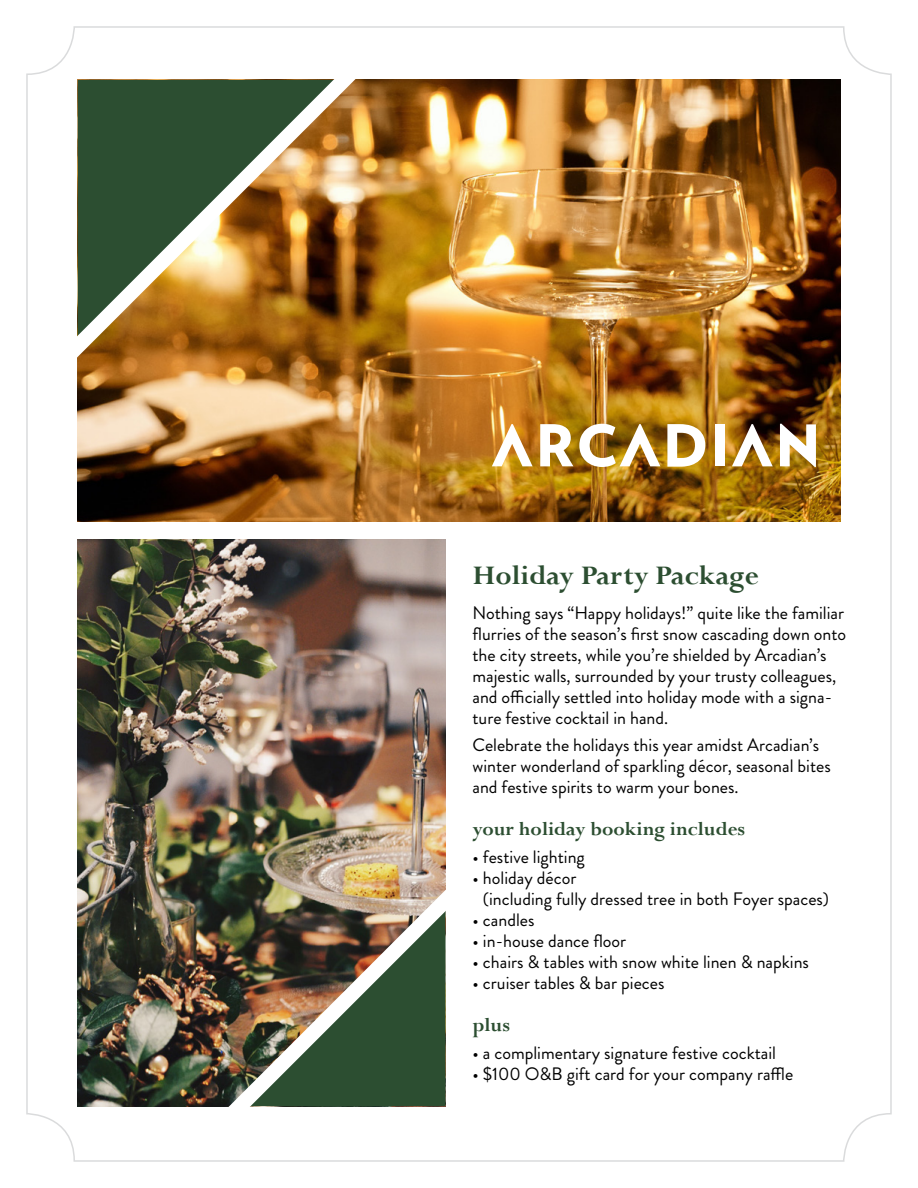
<style>
.page{position:relative;width:918px;height:1188px;background:#fff}
.page>*{position:absolute;margin:0;border:0;box-sizing:border-box;transform-origin:0 0}
.t1{font:700 30px "Perpetua";color:#2c4e31}
.t2{font:700 21px "Perpetua";color:#2c4e31}
.t3{font:18px/21px "Brandon Grotesque";color:#000}
</style>
<div class="page">
<img style="left:78px;top:540px;width:368px;height:566px">
<img style="left:78px;top:80px;width:762px;height:442px">
<img style="left:78px;top:80px;width:432px;height:438px">
<svg style="left:540px;top:424px;width:33px;height:42px"></svg>
<svg style="left:667px;top:424px;width:38px;height:43px"></svg>
<div style="left:715px;top:424px;width:10px;height:42px;background:#fff"></div>
<svg style="left:780px;top:424px;width:36px;height:43px"></svg>
<svg style="left:732px;top:424px;width:41px;height:42px"></svg>
<svg style="left:492px;top:424px;width:41px;height:42px"></svg>
<svg style="left:579px;top:424px;width:81px;height:43px"></svg>
<img style="left:94px;top:648px;width:352px;height:458px">
<h1 class="t1" style="left:472px;top:557px;width:288px">Holiday Party Package</h1>
<p class="t3" style="left:472px;top:602px;width:375px">Nothing says “Happy holidays!” quite like the familiar flurries of the season’s first snow cascading down onto the city streets, while you’re shielded by Arcadian’s majestic walls, surrounded by your trusty colleagues, and officially settled into holiday mode with a signa&shy;ture festive cocktail in hand.</p>
<p class="t3" style="left:472px;top:735px;width:360px">Celebrate the holidays this year amidst Arcadian’s winter wonderland of sparkling décor, seasonal bites and festive spirits to warm your bones.</p>
<p class="t2" style="left:472px;top:816px;width:274px">your holiday booking includes</p>
<p class="t3" style="left:472px;top:847px;width:114px">• festive lighting</p>
<p class="t3" style="left:483px;top:868px;width:347px;text-indent:-10px">• holiday décor<br>(including fully dressed tree in both Foyer spaces)</p>
<p class="t3" style="left:472px;top:910px;width:64px">• candles</p>
<p class="t3" style="left:472px;top:931px;width:155px">• in-house dance floor</p>
<p class="t3" style="left:472px;top:952px;width:338px">• chairs &amp; tables with snow white linen &amp; napkins</p>
<p class="t3" style="left:472px;top:973px;width:193px">• cruiser tables &amp; bar pieces</p>
<p class="t2" style="left:472px;top:1012px;width:39px">plus</p>
<p class="t3" style="left:472px;top:1043px;width:305px">• a complimentary signature festive cocktail</p>
<p class="t3" style="left:472px;top:1064px;width:322px">• $100 O&amp;B gift card for your company raffle</p>
</div>
